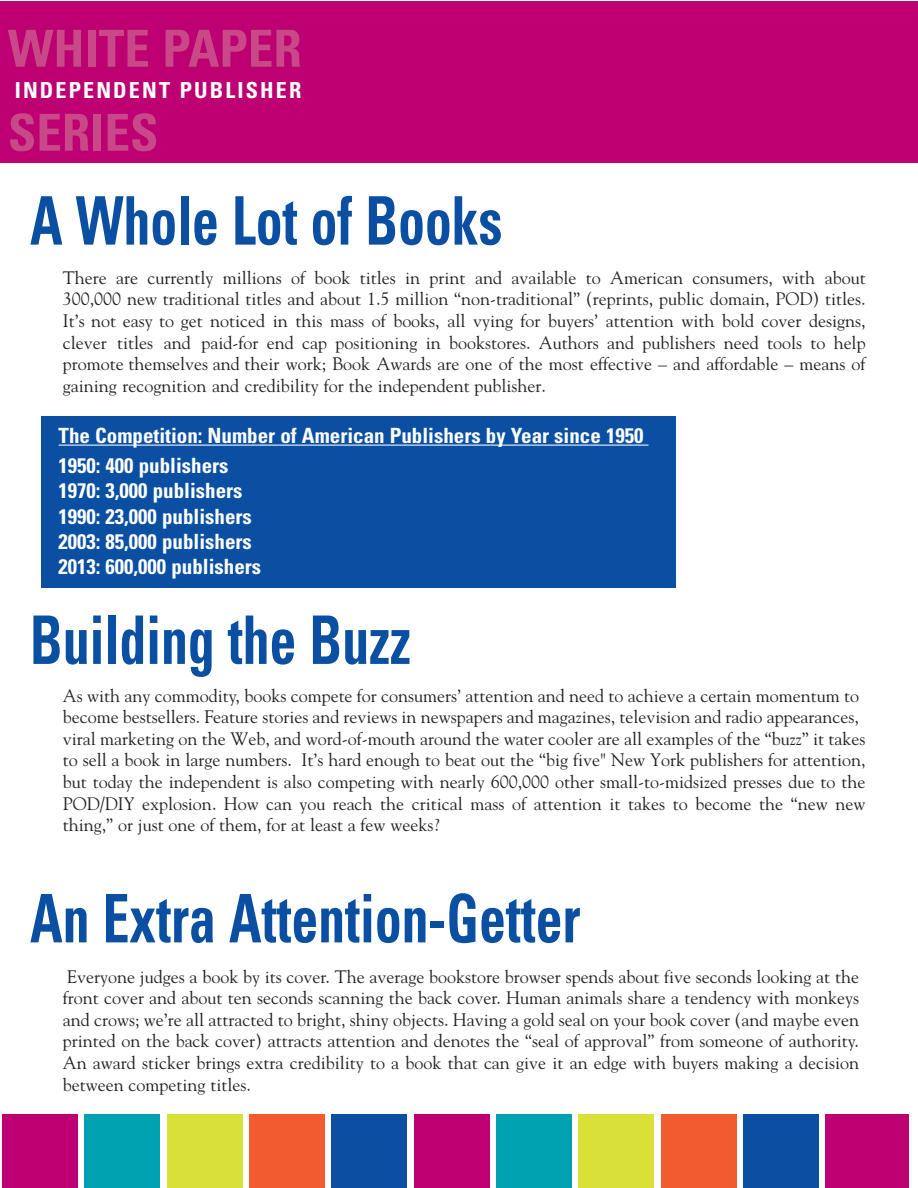
<style>
.page{position:relative;width:918px;height:1188px;background:#fff}
.page>*{position:absolute;margin:0;border:0;box-sizing:border-box;transform-origin:0 0}
.t1{font:700 condensed 67.05px "Univers";color:#0a4fa2;scale:.8 1}
.t2{font:700 condensed 51.15px/84px "Univers";color:#c94888}
.t3{font:700 condensed 22.05px "Univers";letter-spacing:.095em;color:#fff}
.t4{font:700 condensed 21px/25.2px "Univers";color:#fff}
.t5{font:18px/21.6px "Goudy";color:#231f20;text-align:justify}
</style>
<div class="page">
<div style="left:41px;top:416px;width:635px;height:171px;background:#0a4fa2"></div>
<div style="left:0;top:1px;width:918px;height:162px;background:#bd0172"></div>
<hr style="left:59px;top:445px;width:462px;height:1px;background:#fff">
<hr style="left:521px;top:445px;width:127px;height:1px;background:#fff">
<div style="left:2px;top:1114px;width:76px;height:74px;background:#bd0172"></div>
<div style="left:84px;top:1114px;width:76px;height:74px;background:#00a2b2"></div>
<div style="left:167px;top:1114px;width:76px;height:74px;background:#d9e139"></div>
<div style="left:249px;top:1114px;width:76px;height:74px;background:#f15b2e"></div>
<div style="left:331px;top:1114px;width:76px;height:74px;background:#0a4fa2"></div>
<div style="left:414px;top:1114px;width:76px;height:74px;background:#bd0172"></div>
<div style="left:496px;top:1114px;width:76px;height:74px;background:#00a2b2"></div>
<div style="left:578px;top:1114px;width:76px;height:74px;background:#d9e139"></div>
<div style="left:661px;top:1114px;width:76px;height:74px;background:#f15b2e"></div>
<div style="left:743px;top:1114px;width:76px;height:74px;background:#0a4fa2"></div>
<div style="left:825px;top:1114px;width:84px;height:74px;background:#bd0172"></div>
<h2 class="t2" style="left:8px;top:12px;width:295px">WHITE PAPER<br>SERIES</h2>
<p class="t3" style="left:15px;top:82px;width:288px">INDEPENDENT PUBLISHER</p>
<h1 class="t1" style="left:30px;top:196px;width:592px">A Whole Lot of Books</h1>
<p class="t5" style="left:63px;top:266px;width:804px">There are currently millions of book titles in print and available to American consumers, with about 300,000 new traditional titles and about 1.5 million “non-traditional” (reprints, public domain, POD) titles.<br>It’s not easy to get noticed in this mass of books, all vying for buyers’ attention with bold cover designs, clever titles and paid-for end cap positioning in bookstores. Authors and publishers need tools to help promote themselves and their work; Book Awards are one of the most effective – and affordable – means of gaining recognition and credibility for the independent publisher.</p>
<p class="t4" style="left:59px;top:423px;width:586px;line-height:30.2px">The Competition: Number of American Publishers by Year since 1950<br>1950: 400 publishers</p>
<p class="t4" style="left:59px;top:481px;width:204px">1970: 3,000 publishers<br>1990: 23,000 publishers<br>2003: 85,000 publishers<br>2013: 600,000 publishers</p>
<h1 class="t1" style="left:30px;top:616px;width:477px">Building the Buzz</h1>
<p class="t5" style="left:63px;top:686px;width:804px;text-align:left">As with any commodity, books compete for consumers’ attention and need to achieve a certain momentum to become bestsellers. Feature stories and reviews in newspapers and magazines, television and radio appearances, viral marketing on the Web, and word-of-mouth around the water cooler are all examples of the “buzz” it takes to sell a book in large numbers. It’s hard enough to beat out the “big five" New York publishers for attention, but today the independent is also competing with nearly 600,000 other small-to-midsized presses due to the POD/DIY explosion. How can you reach the critical mass of attention it takes to become the “new new thing,” or just one of them, for at least a few weeks?</p>
<h1 class="t1" style="left:30px;top:894px;width:690px">An Extra Attention-Getter</h1>
<p class="t5" style="left:63px;top:967px;width:798px">Everyone judges a book by its cover. The average bookstore browser spends about five seconds looking at the front cover and about ten seconds scanning the back cover. Human animals share a tendency with monkeys and crows; we’re all attracted to bright, shiny objects. Having a gold seal on your book cover (and maybe even printed on the back cover) attracts attention and denotes the “seal of approval” from someone of authority.<br>An award sticker brings extra credibility to a book that can give it an edge with buyers making a decision between competing titles.</p>
</div>
